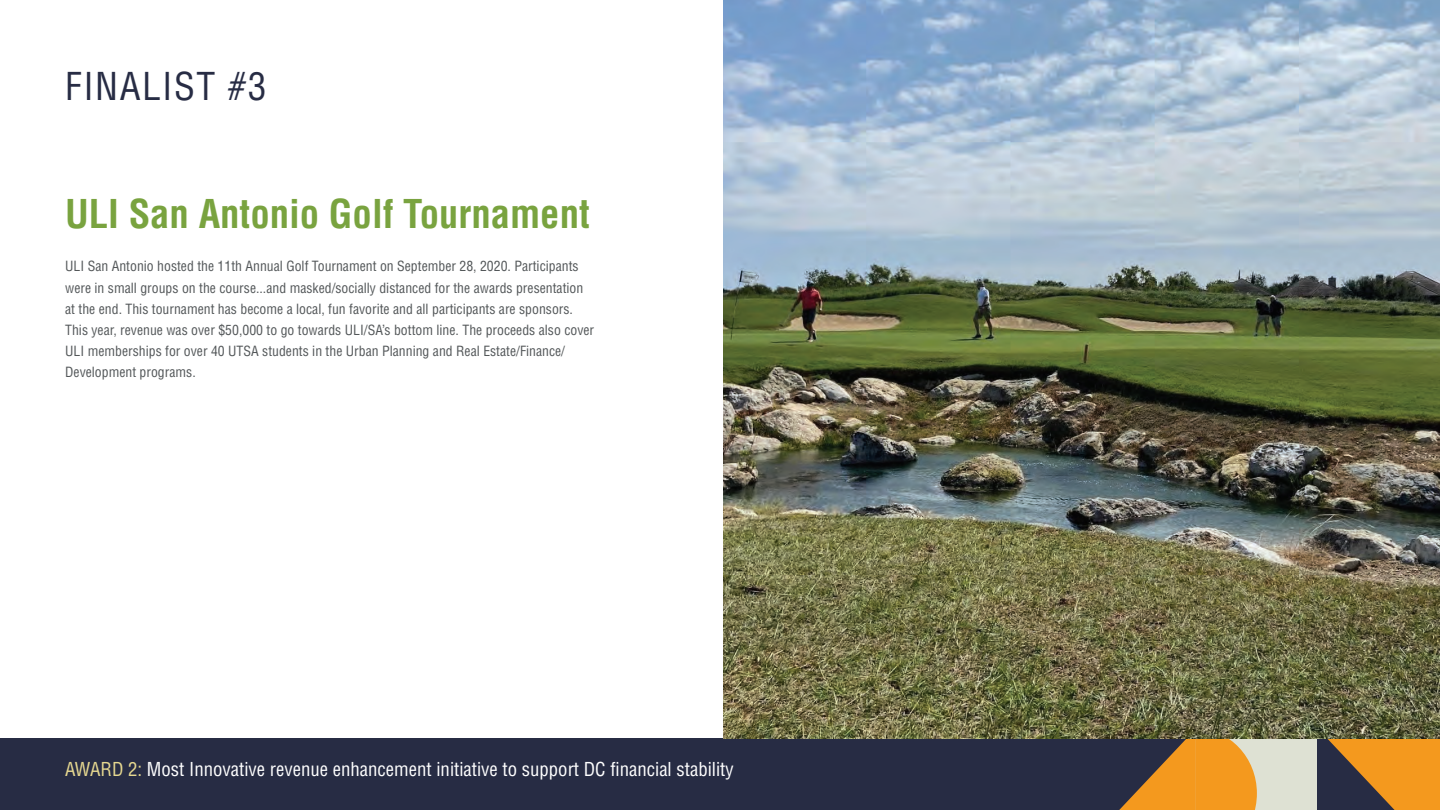
<style>
.page{position:relative;width:1440px;height:810px;background:#fff}
.page>*{position:absolute;margin:0;border:0;box-sizing:border-box;transform-origin:0 0}
.t1{font:700 condensed 38.75px "Helvetica LT Std";color:#79a33f}
.t2{font:condensed 37.5px "Helvetica LT Std";letter-spacing:.04em;color:#272c44}
.t3{font:condensed 18.75px "Helvetica LT Std";color:#fff}
.t4{font:condensed 13.75px/21.2px "Helvetica LT Std";color:#535759}
.s1{color:#e6d890}
</style>
<div class="page">
<div style="left:0;top:738px;width:1440px;height:72px;background:#272c44"></div>
<div style="left:1196px;top:729px;width:122px;height:81px;background:#dee1d3"></div>
<svg style="left:1318px;top:738px;width:122px;height:72px"></svg>
<svg style="left:1119px;top:738px;width:138px;height:72px"></svg>
<img style="left:724px;top:0;width:716px;height:738px">
<h2 class="t2" style="left:65px;top:62px;width:203px">FINALIST #3</h2>
<h1 class="t1" style="left:65px;top:189px;width:526px">ULI San Antonio Golf Tournament</h1>
<p class="t4" style="left:65px;top:256px;width:530px">ULI San Antonio hosted the 11th Annual Golf Tournament on September 28, 2020. Participants were in small groups on the course...and masked/socially distanced for the awards presentation at the end. This tournament has become a local, fun favorite and all participants are sponsors.<br>This year, revenue was over $50,000 to go towards ULI/SA’s bottom line. The proceeds also cover ULI memberships for over 40 UTSA students in the Urban Planning and Real Estate/Finance/ Development programs.</p>
<h3 class="t3" style="left:65px;top:757px;width:670px"><span class="s1">AWARD 2:</span> Most Innovative revenue enhancement initiative to support DC financial stability</h3>
</div>
